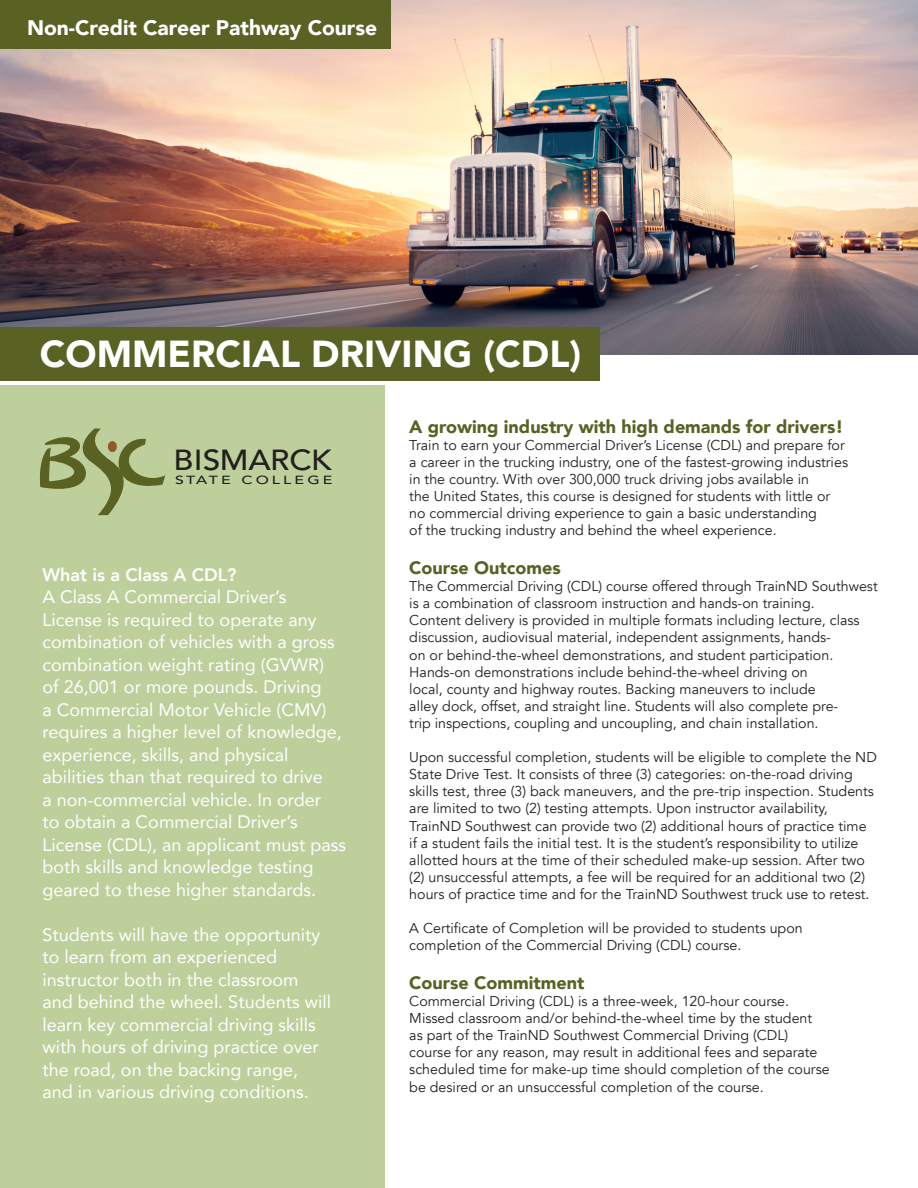
<style>
.page{position:relative;width:918px;height:1188px;background:#fff}
.page>*{position:absolute;margin:0;border:0;box-sizing:border-box;transform-origin:0 0}
.t1{font:900 37.5px "Avenir";color:#fff}
.t2{font:500 28.8px "Avenir";color:#231f20;scale:1.1 1}
.t3{font:900 21px "Avenir";color:#fff}
.Body{font:18px/22.5px "Avenir";color:#fff}
.Body-2{font:900 18px "Avenir";color:#596123}
.Body-3{font:800 18px "Avenir";color:#fff}
.Body-4{font:14.25px/17.1px "Avenir";color:#231f20}
.t4{font:500 11.7px "Avenir";letter-spacing:.2em;color:#231f20;scale:1.35 1}
</style>
<div class="page">
<div style="left:0;top:386px;width:384px;height:802px;background:#bdd09c"></div>
<img style="left:0;top:0;width:918px;height:354px">
<div style="left:0;top:327px;width:599px;height:54px;background:#596123"></div>
<svg style="left:40px;top:429px;width:125px;height:86px"></svg>
<div style="left:0;top:0;width:391px;height:49px;background:#596123"></div>
<p class="t3" style="left:27px;top:10px;width:352px">Non-Credit Career Pathway Course</p>
<p class="t1" style="left:40px;top:322px;width:543px">COMMERCIAL DRIVING (CDL)</p>
<p class="t2" style="left:173px;top:435px;width:145px">BISMARCK</p>
<p class="t4" style="left:175px;top:470px;width:118px">STATE COLLEGE</p>
<p class="Body-3" style="left:43px;top:560px;width:195px">What is a Class A CDL?</p>
<p class="Body" style="left:43px;top:585px;width:305px">A Class A Commercial Driver’s License is required to operate any combination of vehicles with a gross combination weight rating (GVWR)<br>of 26,001 or more pounds. Driving<br>a Commercial Motor Vehicle (CMV) requires a higher level of knowledge, experience, skills, and physical abilities than that required to drive<br>a non-commercial vehicle. In order<br>to obtain a Commercial Driver’s License (CDL), an applicant must pass both skills and knowledge testing geared to these higher standards.</p>
<p class="Body" style="left:43px;top:922px;width:290px">Students will have the opportunity to learn from an experienced instructor both in the classroom and behind the wheel. Students will learn key commercial driving skills with hours of driving practice over the road, on the backing range, and in various driving conditions.</p>
<p class="Body-2" style="left:409px;top:411px;width:436px">A growing industry with high demands for drivers!</p>
<p class="Body-4" style="left:409px;top:437px;width:440px">Train to earn your Commercial Driver’s License (CDL) and prepare for a career in the trucking industry, one of the fastest-growing industries in the country. With over 300,000 truck driving jobs available in<br>the United States, this course is designed for students with little or no commercial driving experience to gain a basic understanding<br>of the trucking industry and behind the wheel experience.</p>
<p class="Body-2" style="left:409px;top:552px;width:153px">Course Outcomes</p>
<p class="Body-4" style="left:409px;top:578px;width:470px">The Commercial Driving (CDL) course offered through TrainND Southwest is a combination of classroom instruction and hands-on training.<br>Content delivery is provided in multiple formats including lecture, class discussion, audiovisual material, independent assignments, hands-<br>on or behind-the-wheel demonstrations, and student participation.<br>Hands-on demonstrations include behind-the-wheel driving on<br>local, county and highway routes. Backing maneuvers to include<br>alley dock, offset, and straight line. Students will also complete pre-<br>trip inspections, coupling and uncoupling, and chain installation.</p>
<p class="Body-4" style="left:409px;top:749px;width:469px">Upon successful completion, students will be eligible to complete the ND State Drive Test. It consists of three (3) categories: on-the-road driving skills test, three (3) back maneuvers, and the pre-trip inspection. Students are limited to two (2) testing attempts. Upon instructor availability, TrainND Southwest can provide two (2) additional hours of practice time if a student fails the initial test. It is the student’s responsibility to utilize allotted hours at the time of their scheduled make-up session. After two (2) unsuccessful attempts, a fee will be required for an additional two (2) hours of practice time and for the TrainND Southwest truck use to retest.</p>
<p class="Body-4" style="left:409px;top:920px;width:395px">A Certificate of Completion will be provided to students upon completion of the Commercial Driving (CDL) course.</p>
<p class="Body-2" style="left:409px;top:967px;width:177px">Course Commitment</p>
<p class="Body-4" style="left:409px;top:993px;width:422px">Commercial Driving (CDL) is a three-week, 120-hour course.<br>Missed classroom and/or behind-the-wheel time by the student<br>as part of the TrainND Southwest Commercial Driving (CDL) course for any reason, may result in additional fees and separate scheduled time for make-up time should completion of the course be desired or an unsuccessful completion of the course.</p>
</div>
